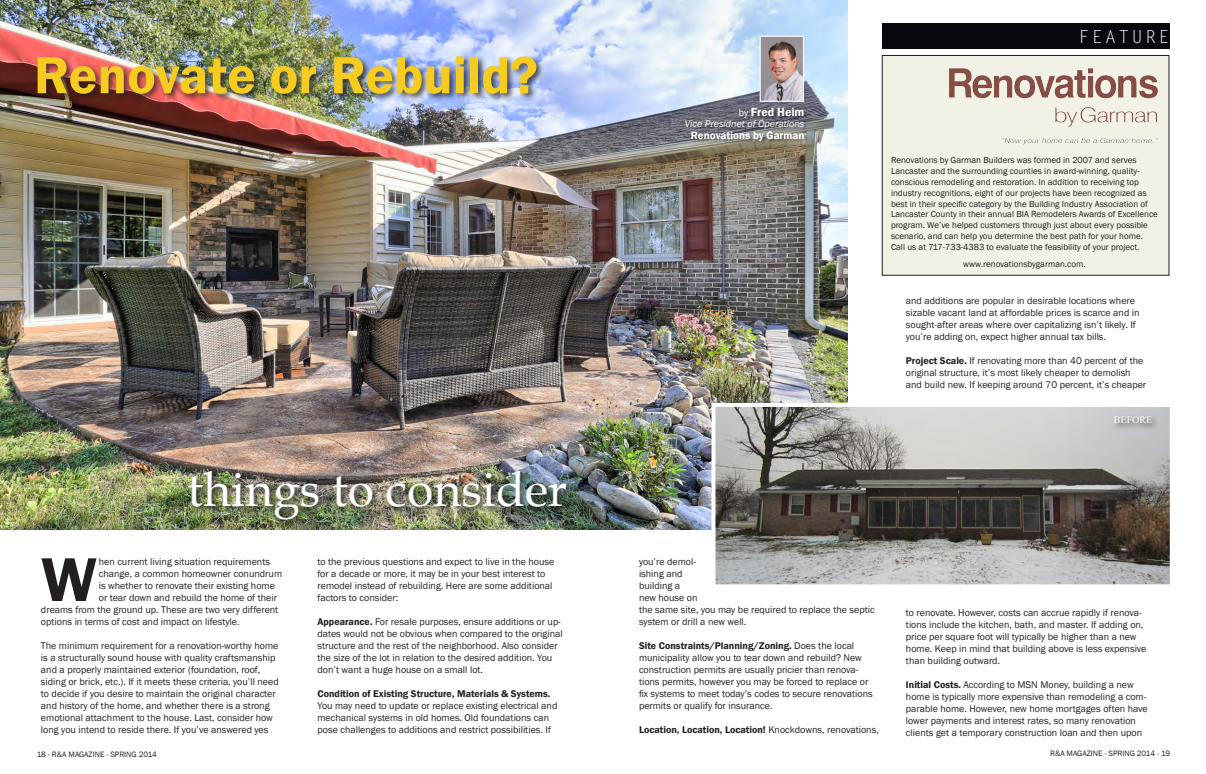
<style>
.page{position:relative;width:1206px;height:774px;background:#fff}
.page>*{position:absolute;margin:0;border:0;box-sizing:border-box;transform-origin:0 0}
.t1{font:600 64px "Franklin Gothic";color:#231f20}
.t2{font:600 54px "Franklin Gothic";color:#f5cc1f}
.t3{font:48px "Book Antiqua";color:#fff}
.t4{font:18px "Letter Gothic Std";letter-spacing:.14em;color:#fff}
.t5{font:600 12px "Franklin Gothic";color:#fff}
.t6{font:600 11px "Franklin Gothic";color:#fff}
.t7{font:10px/12px "Franklin Gothic";color:#231f20}
.t8{font:600 10px "Franklin Gothic";color:#231f20}
.t9{font:italic 10px "Franklin Gothic";color:#fff}
.t10{font:10px "Times New Roman";color:#fff}
.t11{font:9px/10.8px "Franklin Gothic";color:#231f20}
.t12{font:8px "Franklin Gothic";color:#231f20}
.s1{font-weight:600}
.s2{font-weight:400;font-size:10px}
.s3{font-weight:400}
</style>
<div class="page">
<img style="left:0;top:0;width:847px;height:530px">
<div style="left:35px;top:54px;width:510px;height:48px;background:#231f20;opacity:.75"></div>
<div style="left:882px;top:56px;width:287px;height:219px;background:#f1f1e5"></div>
<div style="left:882px;top:55px;width:287px;height:220px;border:1px solid #231f20"></div>
<div style="left:882px;top:23px;width:287px;height:26px;background:#08080d"></div>
<div style="left:686px;top:108px;width:122px;height:37px;background:#231f20;opacity:.5"></div>
<div style="left:186px;top:469px;width:387px;height:59px;background:#231f20;opacity:.75"></div>
<img style="left:717px;top:408px;width:452px;height:175px">
<div style="left:712px;top:403px;width:462px;height:185px;border:4px solid #fff"></div>
<div style="left:1112px;top:414px;width:47px;height:17px;background:#231f20;opacity:.75"></div>
<img style="left:949px;top:66px;width:220px;height:80px">
<img style="left:762px;top:38px;width:40px;height:62px">
<div style="left:760px;top:36px;width:44px;height:66px;border:1px solid #fff"></div>
<h2 class="t2" style="left:34px;top:42px;width:505px">Renovate or Rebuild?</h2>
<h3 class="t3" style="left:188px;top:457px;width:381px">things to consider</h3>
<h1 class="t1" style="left:41px;top:540px;width:57px">W</h1>
<p class="t7" style="left:99px;top:556px;width:173px">hen current living situation requirements</p>
<p class="t7" style="left:99px;top:568px;width:185px">change, a common homeowner conundrum</p>
<p class="t7" style="left:99px;top:580px;width:178px">is whether to renovate their existing home</p>
<p class="t7" style="left:99px;top:592px;width:180px">or tear down and rebuild the home of their</p>
<p class="t7" style="left:41px;top:604px;width:239px">dreams from the ground up. These are two very different</p>
<p class="t7" style="left:41px;top:616px;width:200px">options in terms of cost and impact on lifestyle.</p>
<p class="t7" style="left:41px;top:640px;width:239px">The minimum requirement for a renovation-worthy home is a structurally sound house with quality craftsmanship and a properly maintained exterior (foundation, roof, siding or brick, etc.). If it meets these criteria, you’ll need to decide if you desire to maintain the original character and history of the home, and whether there is a strong emotional attachment to the house. Last, consider how long you intend to reside there. If you’ve answered yes</p>
<p class="t7" style="left:318px;top:556px;width:238px">to the previous questions and expect to live in the house for a decade or more, it may be in your best interest to remodel instead of rebuilding. Here are some additional factors to consider:</p>
<p class="t7" style="left:317px;top:616px;width:247px"><span class="s1">Appearance.</span> For resale purposes, ensure additions or up&shy;dates would not be obvious when compared to the original structure and the rest of the neighborhood. Also consider the size of the lot in relation to the desired addition. You don’t want a huge house on a small lot.</p>
<p class="t8" style="left:317px;top:688px;width:234px">Condition of Existing Structure, Materials &amp; Systems.</p>
<p class="t7" style="left:317px;top:700px;width:241px">You may need to update or replace existing electrical and mechanical systems in old homes. Old foundations can pose challenges to additions and restrict possibilities. If</p>
<p class="t5" style="left:739px;top:105px;width:67px"><span class="s2">by</span> Fred Heim</p>
<p class="t9" style="left:685px;top:117px;width:121px">Vice Presidnet of Operations</p>
<p class="t6" style="left:691px;top:129px;width:115px">Renovations by Garman</p>
<h3 class="t4" style="left:1079px;top:27px;width:92px">FEATURE</h3>
<p class="t11" style="left:891px;top:155px;width:268px">Renovations by Garman Builders was formed in 2007 and serves Lancaster and the surrounding counties in award-winning, quality&shy;conscious remodeling and restoration. In addition to receiving top industry recognitions, eight of our projects have been recognized as best in their specific category by the Building Industry Association of Lancaster County in their annual BIA Remodelers Awards of Excellence program. We’ve helped customers through just about every possible scenario, and can help you determine the best path for your home.<br>Call us at 717-733-4383 to evaluate the feasibility of your project.</p>
<p class="t11" style="left:963px;top:258px;width:124px">www.renovationsbygarman.com.</p>
<p class="t7" style="left:906px;top:295px;width:235px">and additions are popular in desirable locations where sizable vacant land at affordable prices is scarce and in sought-after areas where over capitalizing isn’t likely. If you’re adding on, expect higher annual tax bills.</p>
<p class="t7" style="left:906px;top:355px;width:242px"><span class="s1">Project Scale.</span> If renovating more than 40 percent of the original structure, it’s most likely cheaper to demolish and build new. If keeping around 70 percent, it’s cheaper</p>
<p class="t10" style="left:1114px;top:413px;width:40px">BEFORE</p>
<p class="t7" style="left:639px;top:556px;width:237px">you’re demol-<br>ishing and<br>building a<br>new house on<br>the same site, you may be required to replace the septic system or drill a new well.</p>
<p class="t7" style="left:639px;top:640px;width:235px"><span class="s1">Site Constraints/Planning/Zoning.</span> Does the local municipality allow you to tear down and rebuild? New construction permits are usually pricier than renova&shy;tions permits, however you may be forced to replace or fix systems to meet today’s codes to secure renovations permits or qualify for insurance.</p>
<p class="t8" style="left:639px;top:724px;width:241px">Location, Location, Location! <span class="s3">Knockdowns, renovations,</span></p>
<p class="t7" style="left:906px;top:607px;width:242px">to renovate. However, costs can accrue rapidly if renova&shy;tions include the kitchen, bath, and master. If adding on, price per square foot will typically be higher than a new home. Keep in mind that building above is less expensive than building outward.</p>
<p class="t7" style="left:906px;top:679px;width:243px"><span class="s1">Initial Costs.</span> According to MSN Money, building a new home is typically more expensive than remodeling a com&shy;parable home. However, new home mortgages often have lower payments and interest rates, so many renovation clients get a temporary construction loan and then upon</p>
<p class="t12" style="left:37px;top:749px;width:122px">18 - R&amp;A MAGAZINE - SPRING 2014</p>
<p class="t12" style="left:1050px;top:749px;width:122px">R&amp;A MAGAZINE - SPRING 2014 - 19</p>
</div>
